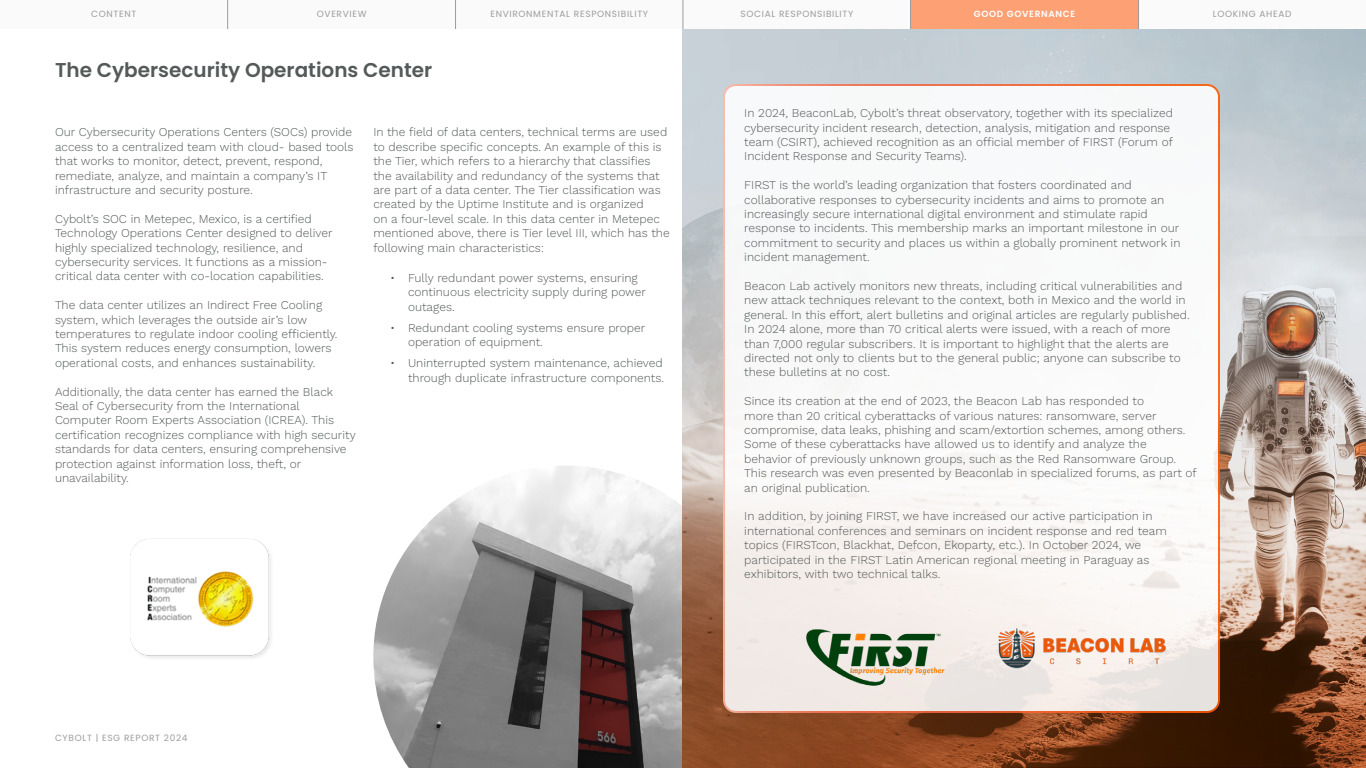
<style>
.page{position:relative;width:1366px;height:768px;background:#fff}
.page>*{position:absolute;margin:0;border:0;box-sizing:border-box;transform-origin:0 0}
.t1{font:600 20px "Poppins";color:#545959}
.t2{font:12px/14.4px "Work Sans";color:#545959}
.t3{font:9px "Poppins";letter-spacing:.075em;color:#9c9c9c}
.t4{font:600 9px "Poppins";letter-spacing:.075em;color:#fff}
</style>
<div class="page">
<div style="left:0;top:0;width:228px;height:29px;background:#fafafa"></div>
<div style="left:228px;top:0;width:228px;height:29px;background:#fafafa"></div>
<div style="left:456px;top:0;width:227px;height:29px;background:#fafafa"></div>
<div style="left:683px;top:0;width:228px;height:29px;background:#fafafa"></div>
<div style="left:911px;top:0;width:227px;height:29px;background:#fda074"></div>
<div style="left:1138px;top:0;width:228px;height:29px;background:#fafafa"></div>
<svg style="left:455px;top:0;width:1px;height:29px"></svg>
<svg style="left:227px;top:0;width:1px;height:29px"></svg>
<svg style="left:683px;top:0;width:1px;height:29px"></svg>
<svg style="left:910px;top:0;width:1px;height:29px"></svg>
<svg style="left:1138px;top:0;width:1px;height:29px"></svg>
<img style="left:373px;top:466px;width:310px;height:302px">
<img style="left:683px;top:29px;width:683px;height:739px">
<div style="left:724px;top:85px;width:495px;height:627px;background:#fff;border-radius:12px"></div>
<div style="left:723px;top:84px;width:497px;height:629px;border:2px solid #fff;border-radius:12px"></div>
<img style="left:130px;top:539px;width:141px;height:119px">
<img style="left:797px;top:609px;width:158px;height:95px">
<img style="left:976px;top:612px;width:212px;height:72px">
<p class="t3" style="left:91px;top:9px;width:47px">CONTENT</p>
<p class="t3" style="left:317px;top:9px;width:51px">OVERVIEW</p>
<h1 class="t1" style="left:55px;top:58px;width:379px">The Cybersecurity Operations Center</h1>
<p class="t3" style="left:490px;top:9px;width:159px">ENVIRONMENTAL RESPONSIBILITY</p>
<p class="t3" style="left:741px;top:9px;width:114px">SOCIAL RESPONSIBILITY</p>
<p class="t4" style="left:974px;top:9px;width:103px">GOOD GOVERNANCE</p>
<p class="t3" style="left:1213px;top:9px;width:80px">LOOKING AHEAD</p>
<p class="t2" style="left:55px;top:125px;width:300px">Our Cybersecurity Operations Centers (SOCs) provide access to a centralized team with cloud- based tools that works to monitor, detect, prevent, respond, remediate, analyze, and maintain a company’s IT infrastructure and security posture.</p>
<p class="t2" style="left:55px;top:211px;width:279px">Cybolt’s SOC in Metepec, Mexico, is a certified Technology Operations Center designed to deliver highly specialized technology, resilience, and cybersecurity services. It functions as a mission&shy;critical data center with co-location capabilities.</p>
<p class="t2" style="left:55px;top:297px;width:284px">The data center utilizes an Indirect Free Cooling system, which leverages the outside air’s low temperatures to regulate indoor cooling efficiently.<br>This system reduces energy consumption, lowers operational costs, and enhances sustainability.</p>
<p class="t2" style="left:55px;top:384px;width:302px">Additionally, the data center has earned the Black Seal of Cybersecurity from the International Computer Room Experts Association (ICREA). This certification recognizes compliance with high security standards for data centers, ensuring comprehensive protection against information loss, theft, or unavailability.</p>
<p class="t2" style="left:373px;top:125px;width:298px">In the field of data centers, technical terms are used to describe specific concepts. An example of this is the Tier, which refers to a hierarchy that classifies the availability and redundancy of the systems that are part of a data center. The Tier classification was created by the Uptime Institute and is organized<br>on a four-level scale. In this data center in Metepec mentioned above, there is Tier level III, which has the following main characteristics:</p>
<p class="t2" style="left:408px;top:270px;width:240px;text-indent:-18px">• Fully redundant power systems, ensuring continuous electricity supply during power outages.</p>
<p class="t2" style="left:408px;top:320px;width:239px;text-indent:-18px">• Redundant cooling systems ensure proper operation of equipment.</p>
<p class="t2" style="left:390px;top:355px;width:276px;text-align:right">• Uninterrupted system maintenance, achieved through duplicate infrastructure components.</p>
<p class="t3" style="left:55px;top:733px;width:134px">CYBOLT | ESG REPORT 2024</p>
<p class="t2" style="left:744px;top:105px;width:430px">In 2024, BeaconLab, Cybolt’s threat observatory, together with its specialized cybersecurity incident research, detection, analysis, mitigation and response team (CSIRT), achieved recognition as an official member of FIRST (Forum of Incident Response and Security Teams).</p>
<p class="t2" style="left:744px;top:177px;width:438px">FIRST is the world’s leading organization that fosters coordinated and collaborative responses to cybersecurity incidents and aims to promote an increasingly secure international digital environment and stimulate rapid response to incidents. This membership marks an important milestone in our commitment to security and places us within a globally prominent network in incident management.</p>
<p class="t2" style="left:744px;top:278px;width:447px">Beacon Lab actively monitors new threats, including critical vulnerabilities and new attack techniques relevant to the context, both in Mexico and the world in general. In this effort, alert bulletins and original articles are regularly published.<br>In 2024 alone, more than 70 critical alerts were issued, with a reach of more than 7,000 regular subscribers. It is important to highlight that the alerts are directed not only to clients but to the general public; anyone can subscribe to these bulletins at no cost.</p>
<p class="t2" style="left:744px;top:393px;width:454px">Since its creation at the end of 2023, the Beacon Lab has responded to<br>more than 20 critical cyberattacks of various natures: ransomware, server compromise, data leaks, phishing and scam/extortion schemes, among others.<br>Some of these cyberattacks have allowed us to identify and analyze the behavior of previously unknown groups, such as the Red Ransomware Group.<br>This research was even presented by Beaconlab in specialized forums, as part of an original publication.</p>
<p class="t2" style="left:744px;top:509px;width:424px">In addition, by joining FIRST, we have increased our active participation in international conferences and seminars on incident response and red team topics (FIRSTcon, Blackhat, Defcon, Ekoparty, etc.). In October 2024, we participated in the FIRST Latin American regional meeting in Paraguay as exhibitors, with two technical talks.</p>
</div>
